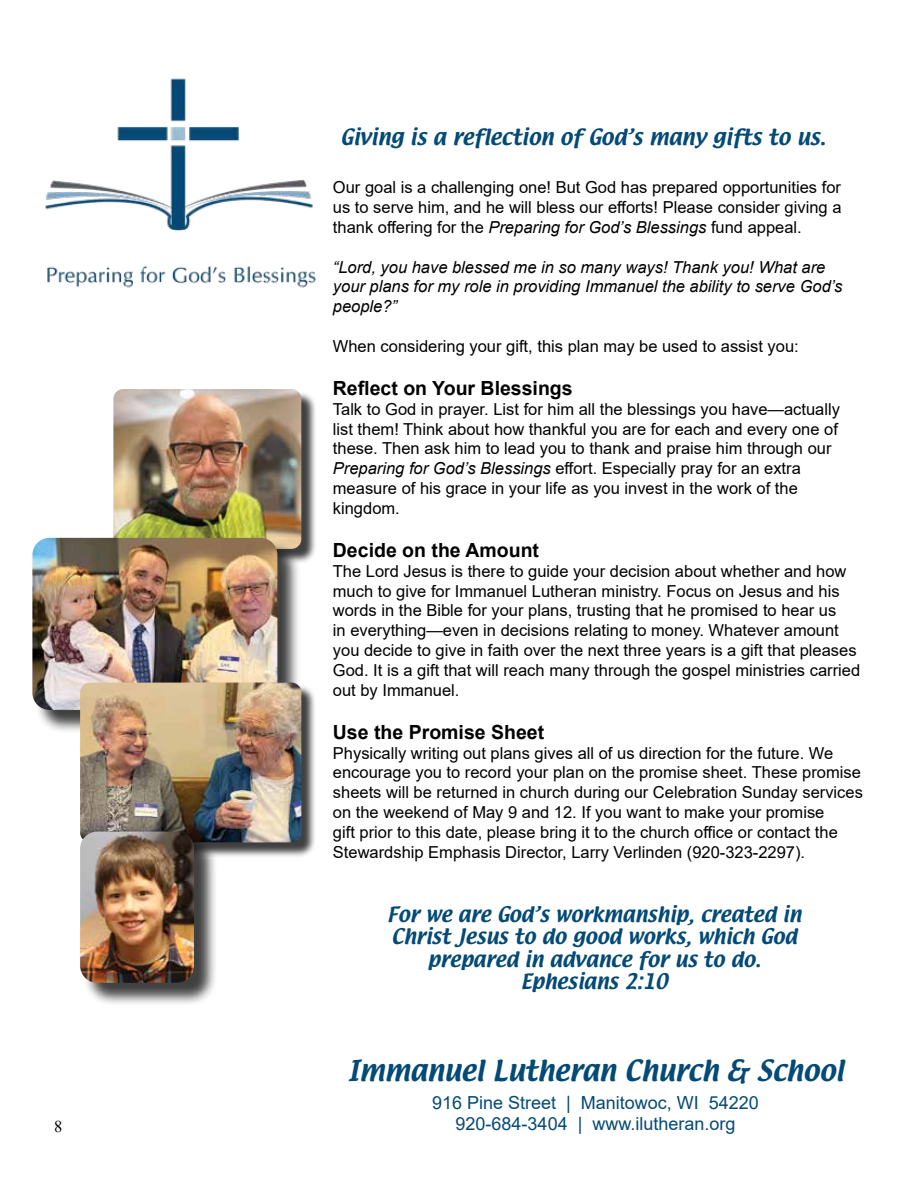
<style>
.page{position:relative;width:918px;height:1188px;background:#fff}
.page>*{position:absolute;margin:0;border:0;box-sizing:border-box;transform-origin:0 0}
.t1{font:25.5px "Textile";color:#044a76}
.t2{font:700 19.5px "Arial";color:#000}
.t3{font:19.5px "Textile";color:#044a76}
.t4{font:18.75px/22.5px "Textile";color:#044a76;text-align:center}
.t5{font:18px/21.6px "Arial";color:#044a76;text-align:center}
.t6{font:16.5px/19.8px "Arial";color:#000}
.t7{font:italic 16.5px/19.8px "Arial";color:#000}
.t8{font:16.5px "Times New Roman";color:#000}
.s1{font-style:italic}
</style>
<div class="page">
<div style="left:115px;top:391px;width:202px;height:173px;background:#000;opacity:.75"></div>
<img style="left:113px;top:389px;width:188px;height:151px">
<div style="left:35px;top:540px;width:266px;height:194px;background:#000;opacity:.75"></div>
<img style="left:32px;top:538px;width:245px;height:172px">
<div style="left:82px;top:685px;width:235px;height:173px;background:#000;opacity:.75"></div>
<img style="left:80px;top:683px;width:221px;height:159px">
<div style="left:83px;top:834px;width:135px;height:173px;background:#000;opacity:.75"></div>
<img style="left:80px;top:832px;width:114px;height:151px">
<img style="left:45px;top:78px;width:271px;height:210px">
<p class="t8" style="left:54px;top:1117px;width:10px">8</p>
<p class="t3" style="left:341px;top:125px;width:486px">Giving is a reflection of God’s many gifts to us.</p>
<p class="t6" style="left:333px;top:178px;width:510px;text-align:justify">Our goal is a challenging one! But God has prepared opportunities for us to serve him, and he will bless our efforts! Please consider giving a thank offering for the <span class="s1">Preparing for God’s Blessings</span> fund appeal.</p>
<p class="t7" style="left:333px;top:257px;width:511px">“Lord, you have blessed me in so many ways! Thank you! What are your plans for my role in providing Immanuel the ability to serve God’s people?”</p>
<p class="t6" style="left:333px;top:336px;width:467px">When considering your gift, this plan may be used to assist you:</p>
<p class="t2" style="left:333px;top:377px;width:241px">Reflect on Your Blessings</p>
<p class="t6" style="left:333px;top:399px;width:509px">Talk to God in prayer. List for him all the blessings you have—actually list them! Think about how thankful you are for each and every one of these. Then ask him to lead you to thank and praise him through our <span class="s1">Preparing for God’s Blessings</span> effort. Especially pray for an extra measure of his grace in your life as you invest in the work of the kingdom.</p>
<p class="t2" style="left:333px;top:539px;width:208px">Decide on the Amount</p>
<p class="t6" style="left:333px;top:561px;width:529px">The Lord Jesus is there to guide your decision about whether and how much to give for Immanuel Lutheran ministry. Focus on Jesus and his words in the Bible for your plans, trusting that he promised to hear us<br>in everything—even in decisions relating to money. Whatever amount you decide to give in faith over the next three years is a gift that pleases God. It is a gift that will reach many through the gospel ministries carried out by Immanuel.</p>
<p class="t2" style="left:333px;top:721px;width:213px">Use the Promise Sheet</p>
<p class="t6" style="left:333px;top:743px;width:532px">Physically writing out plans gives all of us direction for the future. We encourage you to record your plan on the promise sheet. These promise sheets will be returned in church during our Celebration Sunday services on the weekend of May 9 and 12. If you want to make your promise<br>gift prior to this date, please bring it to the church office or contact the Stewardship Emphasis Director, Larry Verlinden (920-323-2297).</p>
<p class="t4" style="left:387px;top:903px;width:416px">For we are God’s workmanship, created in<br>Christ Jesus to do good works, which God prepared in advance for us to do.<br>Ephesians 2:10</p>
<h1 class="t1" style="left:347px;top:1055px;width:498px">Immanuel Lutheran Church &amp; School</h1>
<p class="t5" style="left:432px;top:1091px;width:328px">916 Pine Street | Manitowoc, WI 54220<br>920-684-3404 | www.ilutheran.org</p>
</div>
